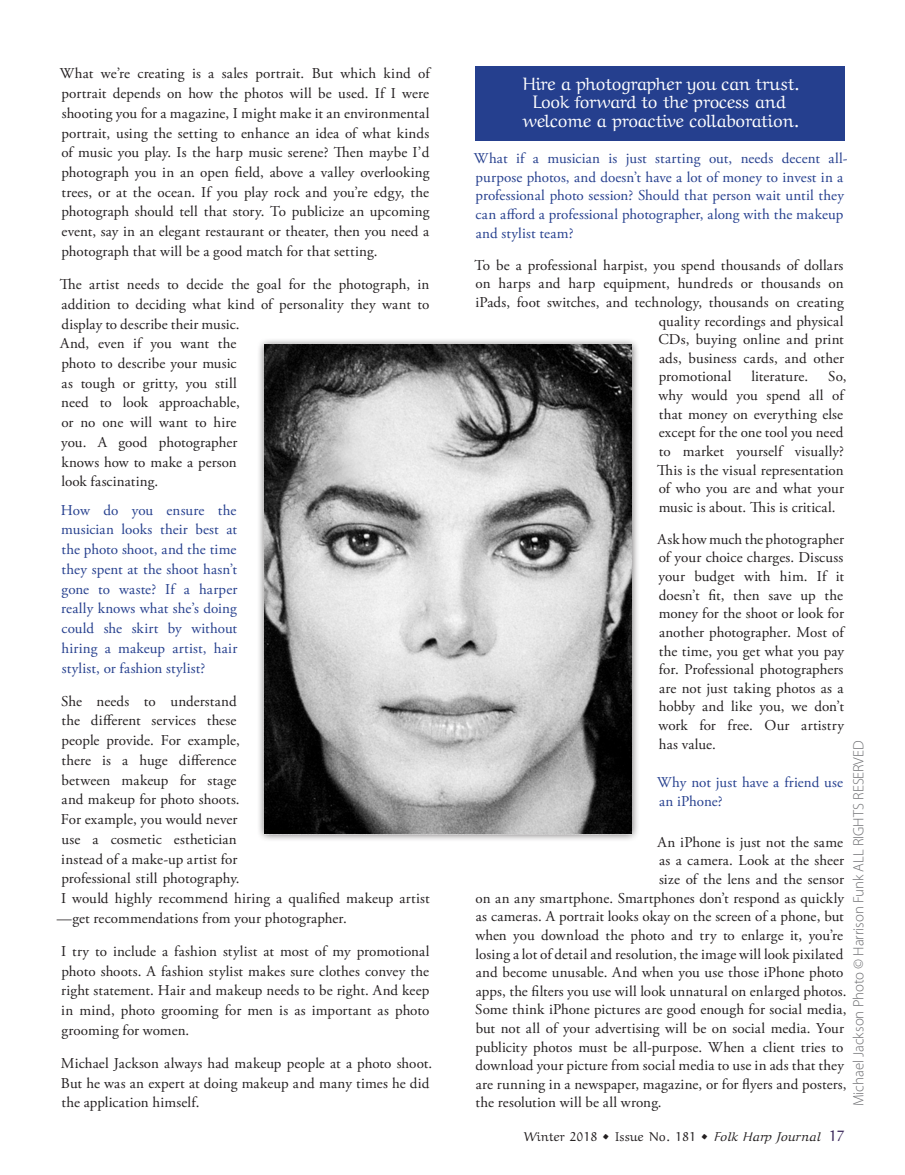
<style>
.page{position:relative;width:905px;height:1175px;background:#fff}
.page>*{position:absolute;margin:0;border:0;box-sizing:border-box;transform-origin:0 0}
.Anne_Article_Callout{font:18px/18.6px "Aref Ruqaa";letter-spacing:.02em;color:#fff;text-align:center}
.Main_Body_Text{font:15px/19.6px "Adobe Garamond Pro";letter-spacing:.005em;color:#231f20;text-align:justify}
.Main_Body_Text-2{font:15px/19.6px "Adobe Garamond Pro";letter-spacing:.005em;color:#253f8e}
.t1{font:300 15px "Myriad Pro";letter-spacing:-.005em;color:#6c6d70}
.t2{font:12.75px "Aref Ruqaa";letter-spacing:.05em;color:#231f20}
.s1{font-weight:700;font-size:27px}
.s2{font-style:italic}
.s3{font-size:15px;color:#392659}
</style>
<div class="page">
<div style="left:475px;top:66px;width:369px;height:74px;background:#253f8e"></div>
<div style="left:257px;top:337px;width:382px;height:505px;background:#231f20;opacity:.75"></div>
<img style="left:264px;top:345px;width:367px;height:488px">
<p class="Main_Body_Text" style="left:60px;top:64px;width:371px">What we’re creating is a sales portrait. But which kind of portrait depends on how the photos will be used. If I were shooting you for a magazine, I might make it an environmental portrait, using the setting to enhance an idea of what kinds of music you play. Is the harp music serene? Then maybe I’d photograph you in an open field, above a valley overlooking trees, or at the ocean. If you play rock and you’re edgy, the photograph should tell that story. To publicize an upcoming event, say in an elegant restaurant or theater, then you need a photograph that will be a good match for that setting.</p>
<p class="Main_Body_Text" style="left:60px;top:275px;width:371px;text-align:left">The artist needs to decide the goal for the photograph, in addition to deciding what kind of personality they want to display to describe their music.<br>And, even if you want the<br>photo to describe your music<br>as tough or gritty, you still<br>need to look approachable,<br>or no one will want to hire<br>you. A good photographer<br>knows how to make a person<br>look fascinating.</p>
<p class="Main_Body_Text-2" style="left:61px;top:500px;width:178px;text-align:justify">How do you ensure the musician looks their best at the photo shoot, and the time they spent at the shoot hasn’t gone to waste? If a harper really knows what she’s doing could she skirt by without hiring a makeup artist, hair stylist, or fashion stylist?</p>
<p class="Main_Body_Text" style="left:61px;top:691px;width:177px">She needs to understand</p>
<p class="Main_Body_Text" style="left:61px;top:711px;width:176px">the different services these</p>
<p class="Main_Body_Text" style="left:61px;top:731px;width:180px">people provide. For example,</p>
<p class="Main_Body_Text" style="left:61px;top:751px;width:176px">there is a huge difference</p>
<p class="Main_Body_Text" style="left:62px;top:770px;width:176px">between makeup for stage</p>
<p class="Main_Body_Text" style="left:62px;top:790px;width:179px">and makeup for photo shoots.</p>
<p class="Main_Body_Text" style="left:61px;top:810px;width:178px">For example, you would never</p>
<p class="Main_Body_Text" style="left:61px;top:829px;width:177px">use a cosmetic esthetician</p>
<p class="Main_Body_Text" style="left:61px;top:849px;width:177px">instead of a make-up artist for</p>
<p class="Main_Body_Text" style="left:61px;top:869px;width:180px">professional still photography.</p>
<p class="Main_Body_Text" style="left:61px;top:889px;width:370px">I would highly recommend hiring a qualified makeup artist</p>
<p class="Main_Body_Text" style="left:57px;top:908px;width:291px">—get recommendations from your photographer.</p>
<p class="Main_Body_Text" style="left:61px;top:941px;width:370px">I try to include a fashion stylist at most of my promotional photo shoots. A fashion stylist makes sure clothes convey the right statement. Hair and makeup needs to be right. And keep in mind, photo grooming for men is as important as photo grooming for women.</p>
<p class="Main_Body_Text" style="left:61px;top:1054px;width:373px;text-align:left">Michael Jackson always had makeup people at a photo shoot.<br>But he was an expert at doing makeup and many times he did the application himself.</p>
<p class="Anne_Article_Callout" style="left:523px;top:74px;width:278px">Hire a photographer you can trust.<br>Look forward to the process and welcome a proactive collaboration.</p>
<p class="Main_Body_Text-2" style="left:474px;top:150px;width:375px;line-height:18.6px">What if a musician is just starting out, needs decent all&shy;purpose photos, and doesn’t have a lot of money to invest in a professional photo session? Should that person wait until they can afford a professional photographer, along with the makeup and stylist team?</p>
<p class="Main_Body_Text" style="left:474px;top:256px;width:370px">To be a professional harpist, you spend thousands of dollars</p>
<p class="Main_Body_Text" style="left:475px;top:274px;width:369px">on harps and harp equipment, hundreds or thousands on</p>
<p class="Main_Body_Text" style="left:475px;top:293px;width:370px">iPads, foot switches, and technology, thousands on creating</p>
<p class="Main_Body_Text" style="left:658px;top:311px;width:186px">quality recordings and physical</p>
<p class="Main_Body_Text" style="left:658px;top:330px;width:187px">CDs, buying online and print</p>
<p class="Main_Body_Text" style="left:659px;top:349px;width:187px">ads, business cards, and other</p>
<p class="Main_Body_Text" style="left:658px;top:367px;width:74px">promotional</p>
<p class="Main_Body_Text" style="left:751px;top:367px;width:58px">literature.</p>
<p class="Main_Body_Text" style="left:657px;top:368px;width:191px;line-height:18.6px;text-align:left;text-indent:171px">So, why would you spend all of that money on everything else except for the one tool you need to market yourself visually?<br>This is the visual representation of who you are and what your music is about. This is critical.</p>
<p class="Main_Body_Text" style="left:657px;top:530px;width:188px;line-height:18.6px">Ask how much the photographer of your choice charges. Discuss your budget with him. If it doesn’t fit, then save up the money for the shoot or look for another photographer. Most of the time, you get what you pay for. Professional photographers are not just taking photos as a hobby and like you, we don’t work for free. Our artistry has value.</p>
<p class="Main_Body_Text-2" style="left:657px;top:774px;width:187px;line-height:18.6px">Why not just have a friend use an iPhone?</p>
<p class="Main_Body_Text" style="left:657px;top:832px;width:187px">An iPhone is just not the same</p>
<p class="Main_Body_Text" style="left:659px;top:851px;width:186px">as a camera. Look at the sheer</p>
<p class="Main_Body_Text" style="left:659px;top:870px;width:186px">size of the lens and the sensor</p>
<p class="Main_Body_Text" style="left:475px;top:888px;width:370px">on an any smartphone. Smartphones don’t respond as quickly</p>
<p class="Main_Body_Text" style="left:476px;top:907px;width:369px">as cameras. A portrait looks okay on the screen of a phone, but</p>
<p class="Main_Body_Text" style="left:475px;top:925px;width:369px">when you download the photo and try to enlarge it, you’re</p>
<p class="Main_Body_Text" style="left:475px;top:944px;width:369px">losing a lot of detail and resolution, the image will look pixilated</p>
<p class="Main_Body_Text" style="left:476px;top:963px;width:369px">and become unusable. And when you use those iPhone photo</p>
<p class="Main_Body_Text" style="left:476px;top:981px;width:372px">apps, the filters you use will look unnatural on enlarged photos.</p>
<p class="Main_Body_Text" style="left:475px;top:1000px;width:373px">Some think iPhone pictures are good enough for social media,</p>
<p class="Main_Body_Text" style="left:475px;top:1019px;width:370px">but not all of your advertising will be on social media. Your</p>
<p class="Main_Body_Text" style="left:475px;top:1037px;width:369px">publicity photos must be all-purpose. When a client tries to</p>
<p class="Main_Body_Text" style="left:475px;top:1056px;width:370px">download your picture from social media to use in ads that they</p>
<p class="Main_Body_Text" style="left:476px;top:1074px;width:372px">are running in a newspaper, magazine, or for flyers and posters,</p>
<p class="Main_Body_Text" style="left:475px;top:1093px;width:188px">the resolution will be all wrong.</p>
<p class="t1" style="left:850px;top:1106px;width:367px;rotate:-90deg">Michael Jackson Photo © Harrison Funk ALL RIGHTS RESERVED</p>
<p class="t2" style="left:524px;top:1128px;width:321px">Winter 2018 <span class="s1">۰</span> Issue No. 181 <span class="s1">۰</span> <span class="s2">FolkHarp Journal</span> <span class="s3">17</span></p>
</div>
